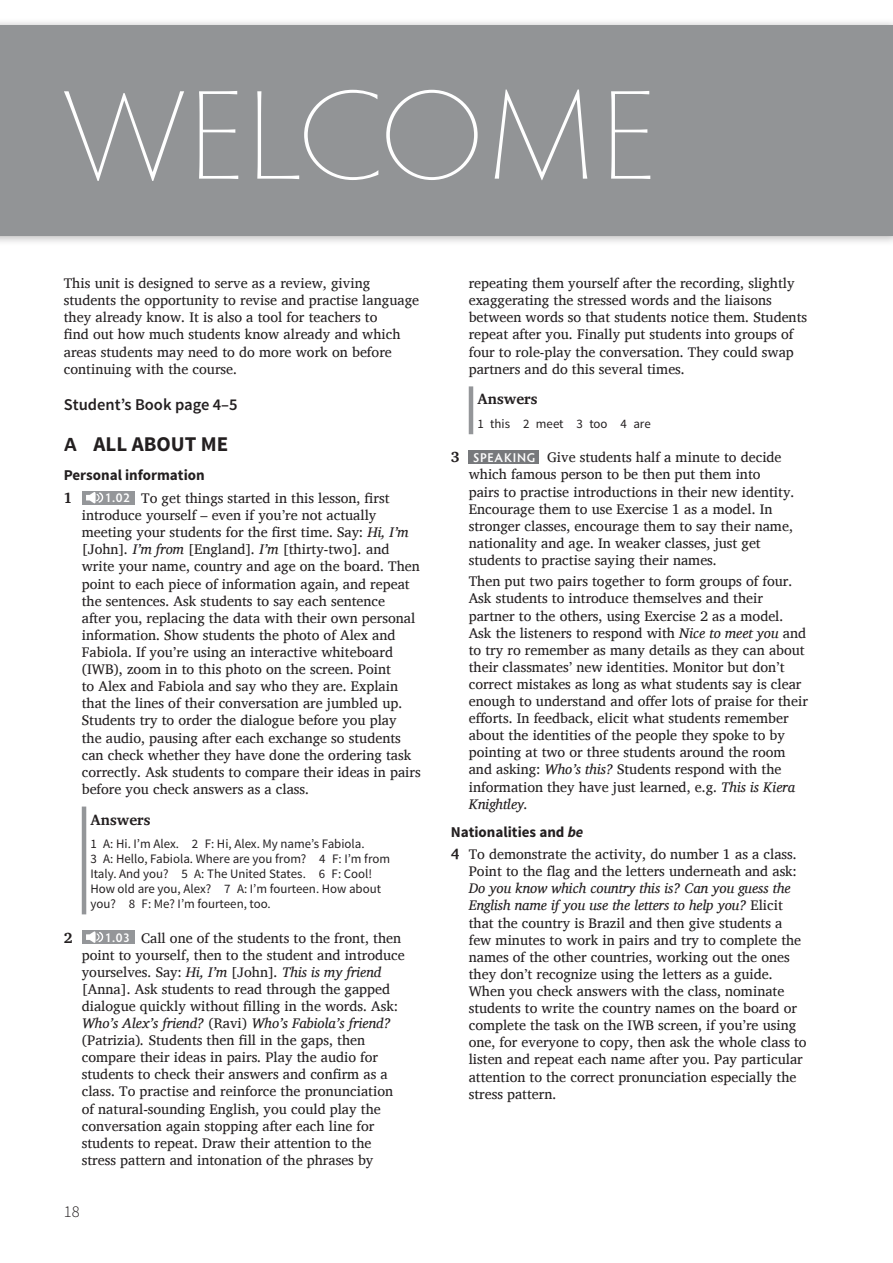
<style>
.page{position:relative;width:893px;height:1263px;background:#fff}
.page>*{position:absolute;margin:0;border:0;box-sizing:border-box;transform-origin:0 0}
.t1{font:200 127.5px "Hypatia Sans Pro";letter-spacing:.03em;color:#fff;scale:1.04 1}
.t2{font:700 21px "Source Sans Pro";color:#231f20}
.t3{font:600 16.5px "Source Sans Pro";color:#231f20}
.t4{font:300 16.5px "Source Sans Pro";color:#231f20}
.t5{font:700 15px "Source Sans Pro";color:#231f20}
.t6{font:700 15px "Charis SIL";color:#231f20}
.t7{font:14.25px/17.1px "Charis SIL";color:#231f20}
.t8{font:12.9px/15px "Source Sans Pro";color:#231f20}
.s1{font-family:"Calibri"}
.s2{font-family:"Hypatia Sans Pro";font-weight:600;font-size:12.75px;color:#fff}
.s3{font-style:italic}
.s4{font-weight:700;font-size:15px}
</style>
<div class="page">
<div style="left:82px;top:491px;width:52px;height:14px;background:#949699"></div>
<svg style="left:86px;top:492px;width:18px;height:12px"></svg>
<hr style="left:82px;top:806px;width:4px;height:108px;background:#949699">
<div style="left:82px;top:930px;width:52px;height:14px;background:#949699"></div>
<svg style="left:86px;top:931px;width:18px;height:12px"></svg>
<hr style="left:469px;top:386px;width:4px;height:48px;background:#949699">
<div style="left:469px;top:450px;width:70px;height:14px;background:#77797c"></div>
<div style="left:0;top:18px;width:893px;height:228px;background:#231f20;opacity:.35"></div>
<div style="left:0;top:25px;width:893px;height:211px;background:#929496"></div>
<h1 class="t1" style="left:64px;top:54px;width:571px">WELCOME</h1>
<p class="t7" style="left:64px;top:275px;width:357px">This unit is designed to serve as a review, giving students the opportunity to revise and practise language they already know. It is also a tool for teachers to<br>find out how much students know already and which areas students may need to do more work on before continuing with the course.</p>
<p class="t3" style="left:64px;top:394px;width:175px">Student’s Book page 4–5</p>
<h2 class="t2" style="left:64px;top:431px;width:166px"><span class="s1">A</span> ALL ABOUT ME</h2>
<p class="t5" style="left:64px;top:465px;width:142px">Personal information</p>
<p class="t6" style="left:64px;top:489px;width:10px">1</p>
<p class="t7" style="left:82px;top:490px;width:340px;text-indent:23px"><span class="s2">1.02</span> To get things started in this lesson, first introduce yourself – even if you’re not actually meeting your students for the first time. Say: <span class="s3">Hi, I’m </span>[John]<span class="s3">. I’m from</span> [England]<span class="s3">. I’m</span> [thirty-two]<span class="s3">.</span> and write your name, country and age on the board. Then point to each piece of information again, and repeat the sentences. Ask students to say each sentence<br>after you, replacing the data with their own personal information. Show students the photo of Alex and Fabiola. If you’re using an interactive whiteboard (IWB), zoom in to this photo on the screen. Point<br>to Alex and Fabiola and say who they are. Explain that the lines of their conversation are jumbled up.<br>Students try to order the dialogue before you play<br>the audio, pausing after each exchange so students can check whether they have done the ordering task correctly. Ask students to compare their ideas in pairs before you check answers as a class.</p>
<p class="t6" style="left:90px;top:810px;width:62px">Answers</p>
<p class="t8" style="left:90px;top:836px;width:301px">1 A: Hi. I’m Alex. 2 F: Hi, Alex. My name’s Fabiola.<br>3 A: Hello, Fabiola. Where are you from? 4 F: I’m from Italy. And you? 5 A: The United States. 6 F: Cool!<br>How old are you, Alex? 7 A: I’m fourteen. How about you? 8 F: Me? I’m fourteen, too.</p>
<p class="t6" style="left:64px;top:928px;width:10px">2</p>
<p class="t7" style="left:82px;top:929px;width:324px;text-indent:23px"><span class="s2">1.03</span> Call one of the students to the front, then point to yourself, then to the student and introduce yourselves. Say: <span class="s3">Hi, I’m</span> [John]<span class="s3">. This is my friend </span>[Anna]. Ask students to read through the gapped dialogue quickly without filling in the words. Ask:<br><span class="s3">Who’s Alex’s friend?</span> (Ravi) <span class="s3">Who’s Fabiola’s friend? </span>(Patrizia)<span class="s3">.</span> Students then fill in the gaps, then compare their ideas in pairs. Play the audio for students to check their answers and confirm as a class. To practise and reinforce the pronunciation of natural-sounding English, you could play the conversation again stopping after each line for students to repeat. Draw their attention to the stress pattern and intonation of the phrases by</p>
<p class="t4" style="left:64px;top:1201px;width:17px">18</p>
<p class="t7" style="left:469px;top:275px;width:340px">repeating them yourself after the recording, slightly exaggerating the stressed words and the liaisons between words so that students notice them. Students repeat after you. Finally put students into groups of four to role-play the conversation. They could swap partners and do this several times.</p>
<p class="t6" style="left:477px;top:390px;width:62px">Answers</p>
<p class="t8" style="left:477px;top:416px;width:175px">1 this 2 meet 3 too 4 are</p>
<p class="t7" style="left:469px;top:449px;width:327px;text-indent:-18px"><span class="s4">3</span> <span class="s2">SPEAKING</span> Give students half a minute to decide which famous person to be then put them into pairs to practise introductions in their new identity.<br>Encourage them to use Exercise 1 as a model. In stronger classes, encourage them to say their name, nationality and age. In weaker classes, just get students to practise saying their names.</p>
<p class="t7" style="left:469px;top:573px;width:341px">Then put two pairs together to form groups of four.<br>Ask students to introduce themselves and their partner to the others, using Exercise 2 as a model.<br>Ask the listeners to respond with <span class="s3">Nice to meet you</span> and to try ro remember as many details as they can about their classmates’ new identities. Monitor but don’t correct mistakes as long as what students say is clear enough to understand and offer lots of praise for their efforts. In feedback, elicit what students remember about the identities of the people they spoke to by pointing at two or three students around the room and asking: <span class="s3">Who’s this?</span> Students respond with the information they have just learned, e.g. <span class="s3">This is Kiera Knightley.</span></p>
<p class="t5" style="left:451px;top:822px;width:134px">Nationalities and <span class="s3">be</span></p>
<p class="t7" style="left:451px;top:846px;width:348px;text-align:right"><span class="s4">4</span> To demonstrate the activity, do number 1 as a class.<br>Point to the flag and the letters underneath and ask:</p>
<p class="t7" style="left:469px;top:880px;width:339px"><span class="s3">Do you know which country this is? Can you guess the English name if you use the letters to help you?</span> Elicit that the country is Brazil and then give students a few minutes to work in pairs and try to complete the names of the other countries, working out the ones they don’t recognize using the letters as a guide.<br>When you check answers with the class, nominate students to write the country names on the board or complete the task on the IWB screen, if you’re using one, for everyone to copy, then ask the whole class to listen and repeat each name after you. Pay particular attention to the correct pronunciation especially the stress pattern.</p>
</div>
